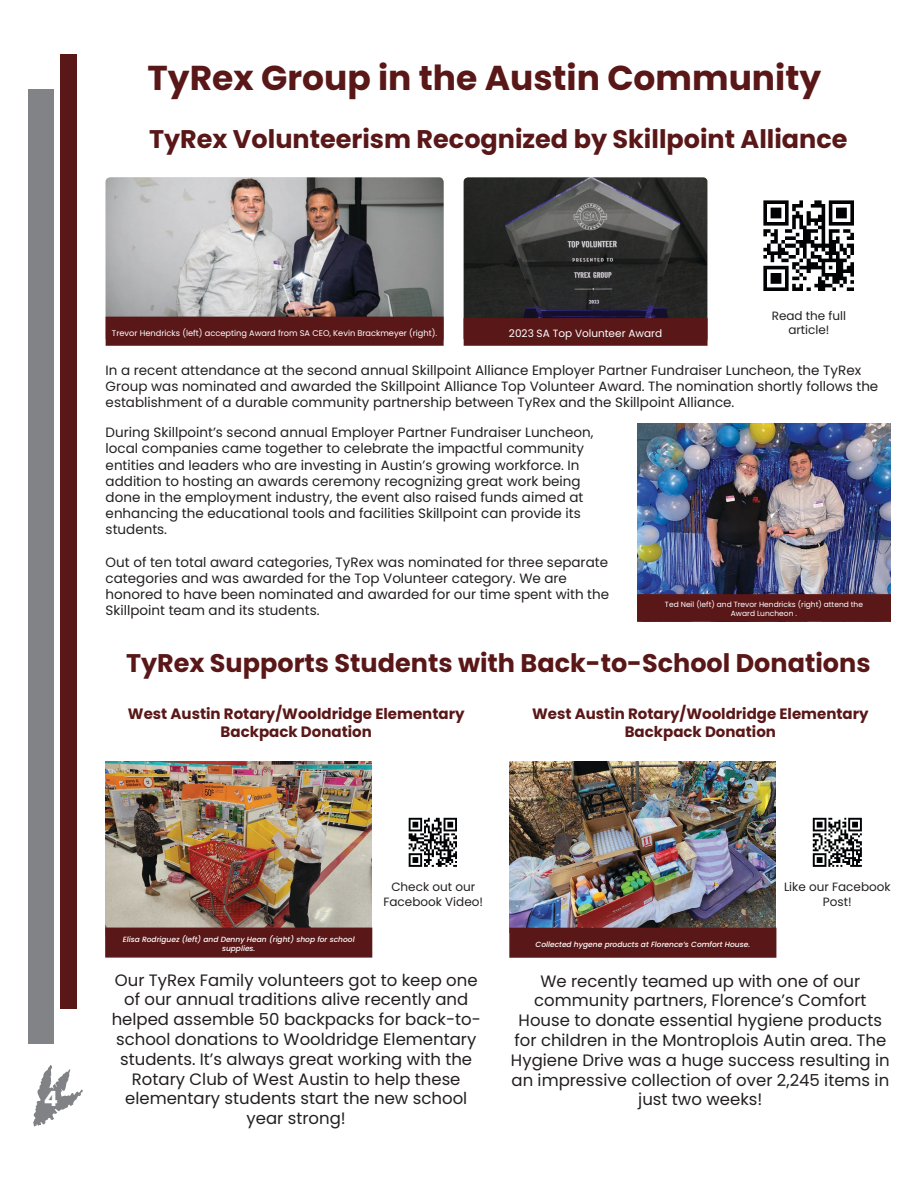
<style>
.page{position:relative;width:918px;height:1188px;background:#fff}
.page>*{position:absolute;margin:0;border:0;box-sizing:border-box;transform-origin:0 0}
.t1{font:700 34.5px "Poppins";color:#5a1718}
.t2{font:700 25.5px "Poppins";color:#5a1718}
.t3{font:700 21px "Poppins";color:#fff}
.t4{font:16.5px/19.8px "Poppins";color:#231f20;text-align:center}
.t5{font:700 15px/18px "Poppins";color:#5a1718;text-align:center}
.t6{font:13.5px/16.2px "Poppins";color:#231f20}
.t7{font:12px/14.4px "Poppins";color:#231f20;text-align:center}
.t8{font:10.5px "Poppins";color:#fff}
.t9{font:8.25px "Poppins";color:#fff}
.t10{font:italic 500 7.5px/9px "Poppins";color:#fff;text-align:center}
.t11{font:7.5px "Poppins";color:#fff}
</style>
<div class="page">
<div style="left:28px;top:90px;width:26px;height:954px;background:#818387"></div>
<div style="left:60px;top:54px;width:16px;height:954px;background:#5a1718"></div>
<svg style="left:33px;top:1065px;width:50px;height:61px"></svg>
<img style="left:637px;top:423px;width:254px;height:171px">
<img style="left:106px;top:177px;width:338px;height:140px">
<img style="left:464px;top:177px;width:243px;height:141px">
<img style="left:763px;top:200px;width:91px;height:91px">
<div style="left:106px;top:317px;width:338px;height:29px;background:#5a1718;border:2px solid #5a1718"></div>
<div style="left:464px;top:318px;width:244px;height:28px;background:#5a1718;border:2px solid #5a1718"></div>
<div style="left:637px;top:594px;width:254px;height:28px;background:#5a1718;border:2px solid #5a1718"></div>
<img style="left:408px;top:817px;width:49px;height:50px">
<img style="left:812px;top:817px;width:50px;height:50px">
<img style="left:106px;top:761px;width:266px;height:167px">
<div style="left:105px;top:928px;width:267px;height:30px;background:#5a1718;border:2px solid #5a1718"></div>
<img style="left:510px;top:761px;width:266px;height:167px">
<div style="left:509px;top:928px;width:267px;height:30px;background:#5a1718;border:2px solid #5a1718"></div>
<p class="t1" style="left:148px;top:58px;width:675px">TyRex Group in the Austin Community</p>
<p class="t2" style="left:149px;top:124px;width:700px">TyRex Volunteerism Recognized by Skillpoint Alliance</p>
<p class="t9" style="left:112px;top:328px;width:327px">Trevor Hendricks (left) accepting Award from SA CEO, Kevin Brackmeyer (right).</p>
<p class="t8" style="left:509px;top:328px;width:155px">2023 SA Top Volunteer Award</p>
<p class="t7" style="left:772px;top:309px;width:76px">Read the full article!</p>
<p class="t6" style="left:106px;top:362px;width:774px">In a recent attendance at the second annual Skillpoint Alliance Employer Partner Fundraiser Luncheon, the TyRex<br>Group was nominated and awarded the Skillpoint Alliance Top Volunteer Award. The nomination shortly follows the establishment of a durable community partnership between TyRex and the Skillpoint Alliance.</p>
<p class="t6" style="left:106px;top:424px;width:489px">During Skillpoint’s second annual Employer Partner Fundraiser Luncheon, local companies came together to celebrate the impactful community entities and leaders who are investing in Austin’s growing workforce. In addition to hosting an awards ceremony recognizing great work being done in the employment industry, the event also raised funds aimed at enhancing the educational tools and facilities Skillpoint can provide its students.</p>
<p class="t6" style="left:106px;top:554px;width:505px">Out of ten total award categories, TyRex was nominated for three separate categories and was awarded for the Top Volunteer category. We are honored to have been nominated and awarded for our time spent with the Skillpoint team and its students.</p>
<p class="t11" style="left:665px;top:600px;width:200px">Ted Neil (left) and Trevor Hendricks (right) attend the</p>
<p class="t11" style="left:731px;top:609px;width:68px">Award Luncheon .</p>
<p class="t2" style="left:126px;top:648px;width:746px">TyRex Supports Students with Back-to-School Donations</p>
<p class="t5" style="left:128px;top:705px;width:338px">West Austin Rotary/Wooldridge Elementary<br>Backpack Donation</p>
<p class="t5" style="left:532px;top:705px;width:338px">West Austin Rotary/Wooldridge Elementary<br>Backpack Donation</p>
<p class="t3" style="left:44px;top:1086px;width:16px">4</p>
<p class="t7" style="left:383px;top:880px;width:101px">Check out our<br>Facebook Video!</p>
<p class="t7" style="left:784px;top:880px;width:108px">Like our Facebook<br>Post!</p>
<p class="t10" style="left:123px;top:935px;width:233px">Elisa Rodriguez (left) and Denny Hean (right) shop for school supplies.</p>
<p class="t10" style="left:536px;top:940px;width:216px">Collected hygene products at Florence’s Comfort House.</p>
<p class="t4" style="left:112px;top:970px;width:371px">Our TyRex Family volunteers got to keep one of our annual traditions alive recently and helped assemble 50 backpacks for back-to&shy;school donations to Wooldridge Elementary students. It’s always great working with the Rotary Club of West Austin to help these elementary students start the new school year strong!</p>
<p class="t4" style="left:511px;top:971px;width:380px">We recently teamed up with one of our community partners, Florence’s Comfort House to donate essential hygiene products for children in the Montroplois Autin area. The Hygiene Drive was a huge success resulting in an impressive collection of over 2,245 items in just two weeks!</p>
</div>
